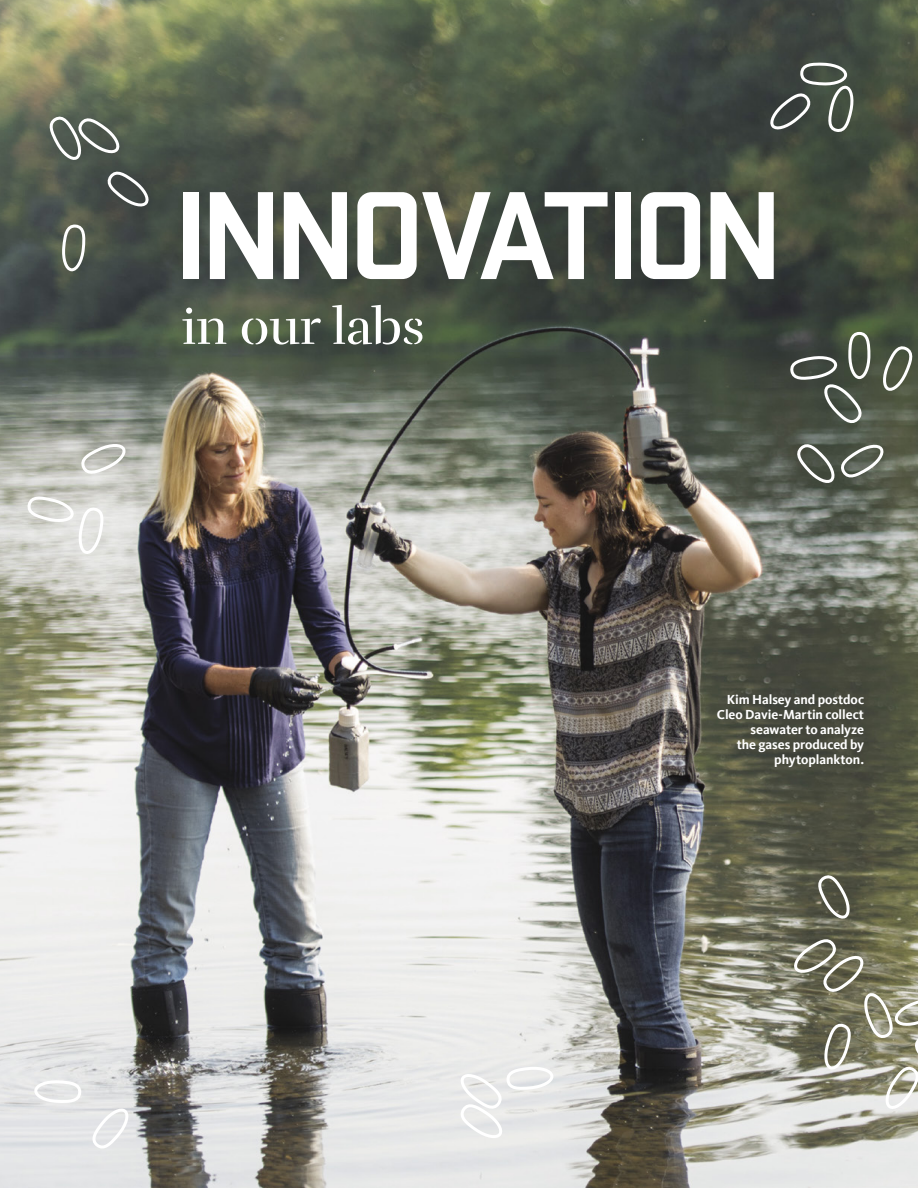
<style>
.page{position:relative;width:918px;height:1188px;background:#fff}
.page>*{position:absolute;margin:0;border:0;box-sizing:border-box;transform-origin:0 0}
.t1{font:700 130.5px "Stratum 2";letter-spacing:-.065em;color:#fff}
.t2{font:51px "Rufina Stencil Regular";letter-spacing:-.01em;color:#fff}
.t3{font:700 13.5px/15px "Kievit Offc";letter-spacing:-.005em;color:#fff;text-align:right}
</style>
<div class="page">
<img style="left:0;top:0;width:918px;height:1188px">
<div style="left:848px;top:332px;width:22px;height:47px;border:3px solid #fff;border-radius:50%"></div>
<svg style="left:879px;top:341px;width:36px;height:52px;background:#68705f"></svg>
<svg style="left:59px;top:222px;width:29px;height:51px"></svg>
<svg style="left:791px;top:442px;width:94px;height:42px;background:#6a7065"></svg>
<svg style="left:80px;top:444px;width:48px;height:35px"></svg>
<svg style="left:24px;top:494px;width:82px;height:62px;background:#dedfdb"></svg>
<svg style="left:33px;top:1078px;width:50px;height:27px"></svg>
<svg style="left:90px;top:1107px;width:41px;height:48px"></svg>
<svg style="left:769px;top:61px;width:88px;height:75px;background:#59615a"></svg>
<svg style="left:792px;top:874px;width:126px;height:237px;background:#888873"></svg>
<svg style="left:455px;top:1067px;width:100px;height:74px;background:#e9eaea"></svg>
<svg style="left:791px;top:356px;width:77px;height:69px;background:#5d645a"></svg>
<svg style="left:44px;top:115px;width:77px;height:47px;background:#6e766d"></svg>
<svg style="left:101px;top:169px;width:49px;height:40px;background:#5f6461"></svg>
<h1 class="t1" style="left:174px;top:146px;width:611px">INNOVATION</h1>
<h2 class="t2" style="left:181px;top:296px;width:245px">in our labs</h2>
<p class="t3" style="left:717px;top:692px;width:149px">Kim Halsey and postdoc<br>Cleo Davie-Martin collect seawater to analyze<br>the gases produced by phytoplankton.</p>
</div>
